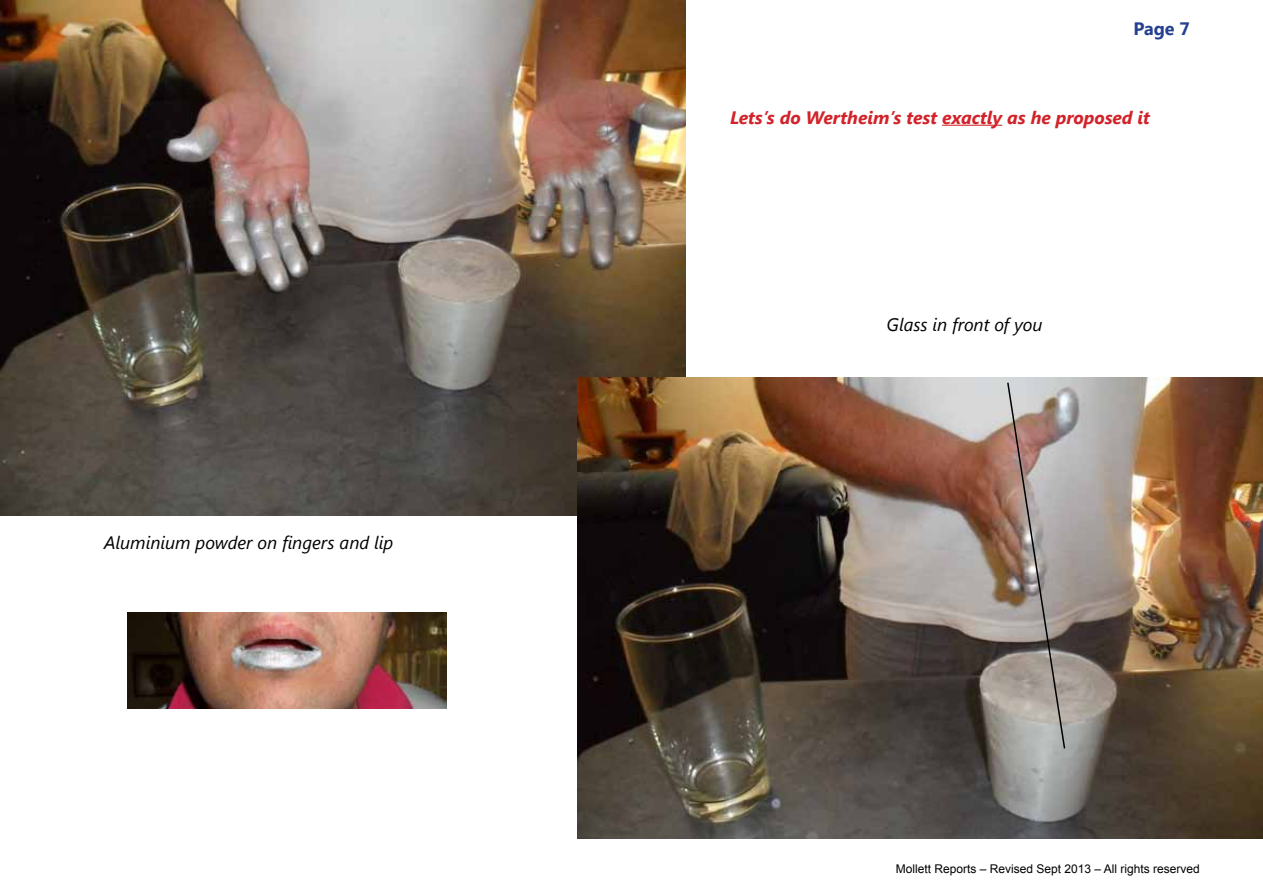
<style>
.page{position:relative;width:1263px;height:893px;background:#fff}
.page>*{position:absolute;margin:0;border:0;box-sizing:border-box;transform-origin:0 0}
.t1{font:italic 18px "Segoe UI";color:#000}
.t2{font:italic 700 18px "Segoe UI";color:#d2232a}
.t3{font:700 18px "Segoe UI";color:#25408f}
.t4{font:12px "Arial";color:#000}
</style>
<div class="page">
<img style="left:0;top:0;width:686px;height:515px">
<img style="left:577px;top:378px;width:686px;height:461px">
<img style="left:128px;top:612px;width:318px;height:96px">
<svg style="left:1006px;top:381px;width:60px;height:369px;background:#a59993"></svg>
<hr style="left:942px;top:125px;width:60px;height:1px;background:#d2232a">
<h1 class="t1" style="left:104px;top:530px;width:291px">Aluminium powder on fingers and lip</h1>
<h1 class="t3" style="left:1133px;top:15px;width:58px">Page 7</h1>
<h1 class="t2" style="left:730px;top:104px;width:421px">Lets’s do Wertheim’s test exactly as he proposed it</h1>
<h1 class="t1" style="left:887px;top:312px;width:157px">Glass in front of you</h1>
<p class="t4" style="left:896px;top:861px;width:306px">Mollett Reports – Revised Sept 2013 – All rights reserved</p>
</div>
